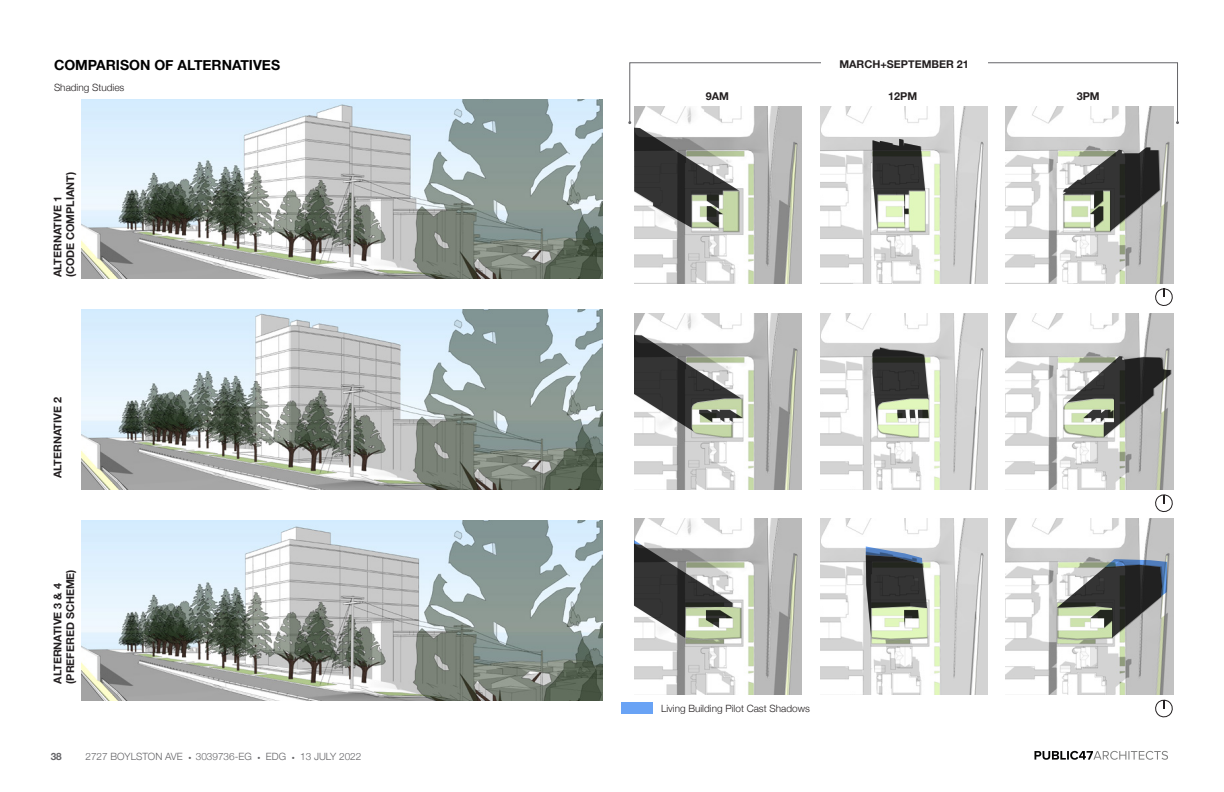
<style>
.page{position:relative;width:1224px;height:792px;background:#fff}
.page>*{position:absolute;margin:0;border:0;box-sizing:border-box;transform-origin:0 0}
.t1{font:700 14px "Helvetica Neue";color:#000}
.t2{font:700 10.8px/13px "Helvetica Neue";color:#231f20}
.t3{font:300 10px "Helvetica Neue";color:#231f20}
.t4{font:300 10px "Helvetica Neue";color:#636366}
.t5{font:700 10px "Helvetica Neue";color:#636366}
.s1{font-size:6px}
</style>
<div class="page">
<svg style="left:1034px;top:751px;width:134px;height:9px"></svg>
<div style="left:629px;top:62px;width:549px;height:61px;border:1px solid #656568"></div>
<div style="left:821px;top:53px;width:166px;height:18px;background:#fff"></div>
<svg style="left:1155px;top:494px;width:18px;height:18px"></svg>
<svg style="left:1155px;top:288px;width:18px;height:18px"></svg>
<svg style="left:1155px;top:699px;width:18px;height:19px"></svg>
<img style="left:634px;top:106px;width:168px;height:177px">
<img style="left:820px;top:106px;width:168px;height:177px">
<img style="left:1005px;top:106px;width:168px;height:177px">
<img style="left:634px;top:313px;width:168px;height:177px">
<img style="left:820px;top:313px;width:168px;height:177px">
<img style="left:1005px;top:313px;width:168px;height:177px">
<svg style="left:628px;top:121px;width:111px;height:107px"></svg>
<svg style="left:1063px;top:147px;width:97px;height:85px;background:#7c7f78"></svg>
<svg style="left:873px;top:139px;width:52px;height:93px;background:#818679"></svg>
<svg style="left:634px;top:335px;width:109px;height:97px"></svg>
<svg style="left:872px;top:348px;width:57px;height:80px;background:#73776d"></svg>
<svg style="left:1066px;top:356px;width:105px;height:81px;background:#868981"></svg>
<img style="left:634px;top:518px;width:168px;height:177px">
<img style="left:820px;top:518px;width:168px;height:177px">
<img style="left:1005px;top:518px;width:168px;height:177px">
<svg style="left:866px;top:546px;width:61px;height:92px;background:#787f77"></svg>
<svg style="left:1057px;top:559px;width:110px;height:79px;background:#7d827d"></svg>
<svg style="left:634px;top:540px;width:99px;height:98px"></svg>
<div style="left:621px;top:702px;width:31px;height:12px;background:#69a3f5"></div>
<img style="left:81px;top:99px;width:522px;height:180px">
<img style="left:81px;top:310px;width:522px;height:180px">
<img style="left:81px;top:521px;width:522px;height:180px">
<p class="t1" style="left:54px;top:56px;width:228px">COMPARISON OF ALTERNATIVES</p>
<p class="t3" style="left:54px;top:81px;width:72px">Shading Studies</p>
<p class="t2" style="left:51px;top:277px;width:107px;rotate:-90deg">ALTERNATIVE 1 (CODE COMPLIANT)</p>
<p class="t2" style="left:51px;top:478px;width:83px;rotate:-90deg">ALTERNATIVE 2</p>
<p class="t2" style="left:51px;top:684px;width:116px;rotate:-90deg">ALTERNATIVE 3 &amp; 4 (PREFERED SCHEME)</p>
<p class="t5" style="left:51px;top:750px;width:13px">38</p>
<p class="t4" style="left:86px;top:750px;width:277px">2727 BOYLSTON AVE <span class="s1">•</span> 3039736-EG <span class="s1">•</span> EDG <span class="s1">•</span> 13 JULY 2022</p>
<p class="t2" style="left:839px;top:57px;width:131px">MARCH+SEPTEMBER 21</p>
<p class="t2" style="left:706px;top:89px;width:25px">9AM</p>
<p class="t2" style="left:888px;top:89px;width:30px">12PM</p>
<p class="t2" style="left:1077px;top:89px;width:24px">3PM</p>
<p class="t3" style="left:661px;top:702px;width:150px">Living Building Pilot Cast Shadows</p>
</div>
